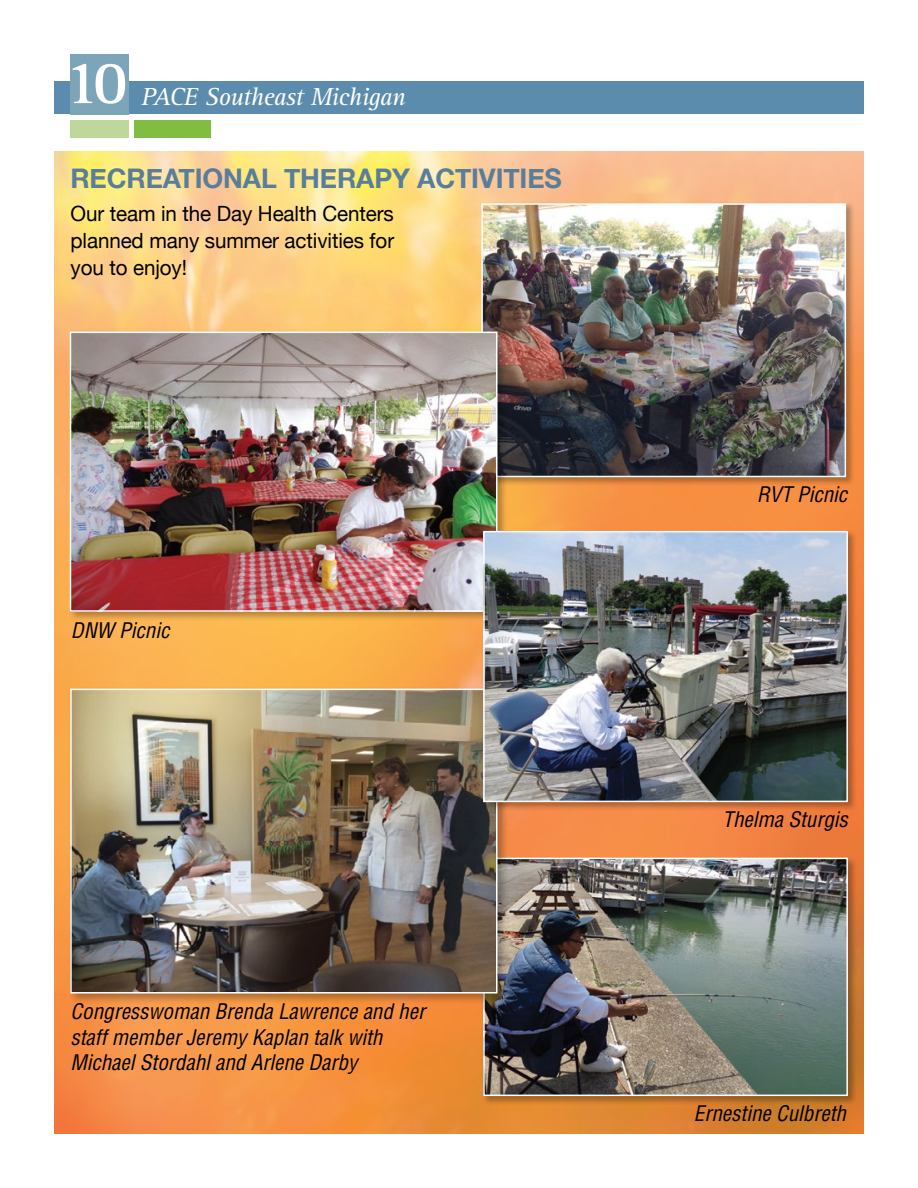
<style>
.page{position:relative;width:918px;height:1188px;background:#fff}
.page>*{position:absolute;margin:0;border:0;box-sizing:border-box;transform-origin:0 0}
.t1{font:700 63px "Rotis Serif";color:#fff}
.t2{font:700 27px "Helvetica Neue";letter-spacing:-.005em;color:#587e9b}
.t3{font:italic 25.5px "Rotis Serif";letter-spacing:-.025em;color:#fff}
.t4{font:italic condensed 21px/25.2px "Helvetica";color:#000}
.t5{font:21px/27px "Helvetica Neue";letter-spacing:-.005em;color:#000;text-align:justify}
</style>
<div class="page">
<img style="left:54px;top:151px;width:810px;height:983px">
<div style="left:54px;top:81px;width:810px;height:33px;background:#5b8cad"></div>
<div style="left:70px;top:54px;width:59px;height:60px;background:#7ca5ba"></div>
<div style="left:71px;top:120px;width:58px;height:18px;background:#bed89a"></div>
<div style="left:135px;top:120px;width:76px;height:18px;background:#81bd41"></div>
<div style="left:482px;top:856px;width:375px;height:249px;background:#000;opacity:.3"></div>
<img style="left:486px;top:861px;width:359px;height:232px">
<div style="left:483px;top:858px;width:365px;height:238px;border:2px solid #fff"></div>
<div style="left:480px;top:201px;width:375px;height:285px;background:#000;opacity:.3"></div>
<img style="left:484px;top:206px;width:359px;height:268px">
<div style="left:481px;top:203px;width:365px;height:274px;border:2px solid #fff"></div>
<div style="left:68px;top:330px;width:439px;height:292px;background:#000;opacity:.3"></div>
<img style="left:73px;top:335px;width:421px;height:274px">
<div style="left:70px;top:332px;width:427px;height:280px;border:2px solid #fff"></div>
<div style="left:67px;top:686px;width:442px;height:318px;background:#000;opacity:.3"></div>
<img style="left:73px;top:692px;width:421px;height:299px">
<div style="left:70px;top:689px;width:427px;height:305px;border:2px solid #fff"></div>
<div style="left:482px;top:529px;width:375px;height:283px;background:#000;opacity:.3"></div>
<img style="left:486px;top:534px;width:359px;height:265px">
<div style="left:483px;top:531px;width:365px;height:271px;border:2px solid #fff"></div>
<h1 class="t1" style="left:64px;top:45px;width:65px">10</h1>
<p class="t3" style="left:141px;top:82px;width:266px">PACE Southeast Michigan</p>
<p class="t2" style="left:70px;top:157px;width:493px">RECREATIONAL THERAPY ACTIVITIES</p>
<p class="t5" style="left:70px;top:202px;width:325px">Our team in the Day Health Centers planned many summer activities for you to enjoy!</p>
<p class="t4" style="left:71px;top:618px;width:100px">DNW Picnic</p>
<p class="t4" style="left:70px;top:999px;width:356px">Congresswoman Brenda Lawrence and her staff member Jeremy Kaplan talk with<br>Michael Stordahl and Arlene Darby</p>
<p class="t4" style="left:757px;top:482px;width:92px">RVT Picnic</p>
<p class="t4" style="left:723px;top:807px;width:127px">Thelma Sturgis</p>
<p class="t4" style="left:694px;top:1101px;width:154px">Ernestine Culbreth</p>
</div>
